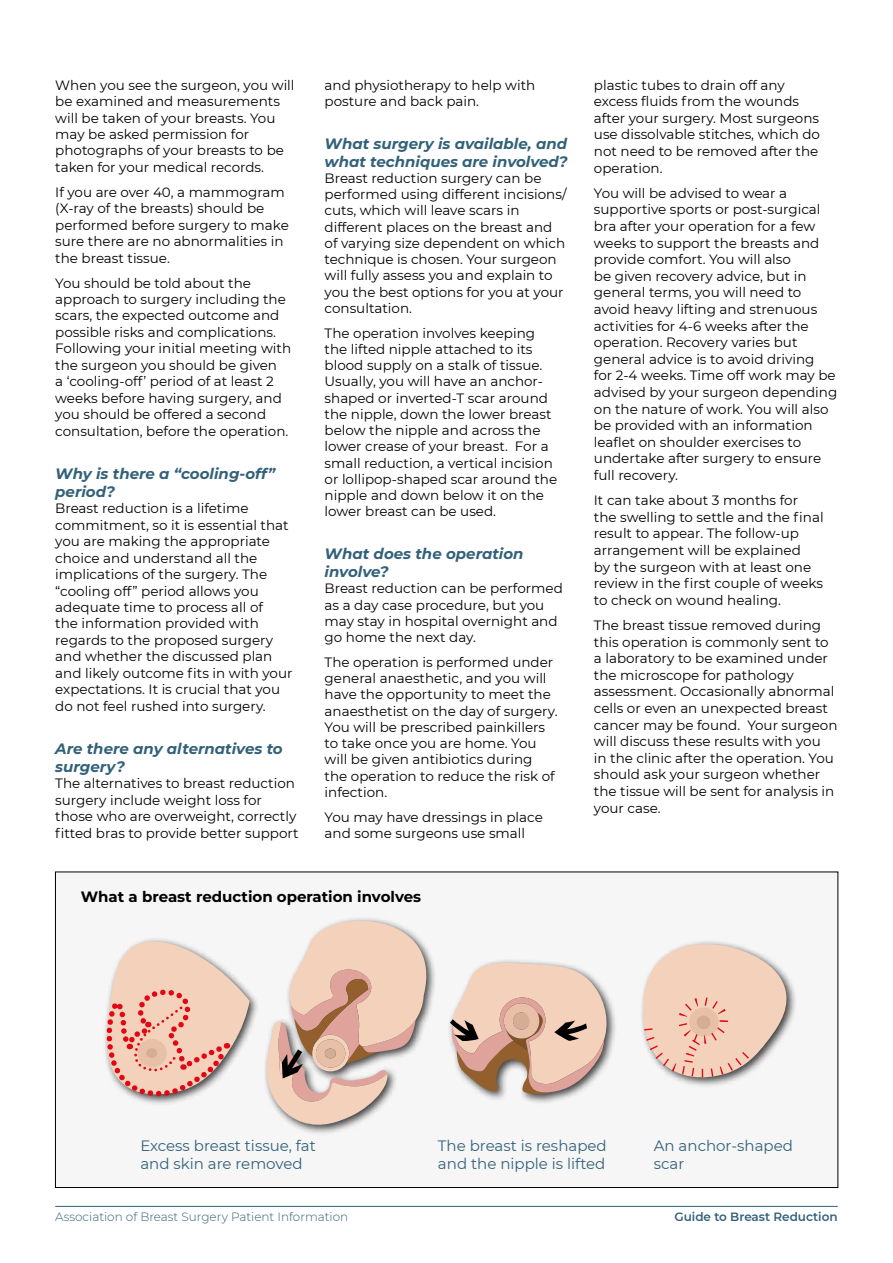
<style>
.page{position:relative;width:893px;height:1263px;background:#fff}
.page>*{position:absolute;margin:0;border:0;box-sizing:border-box;transform-origin:0 0}
.t1{font:italic 700 15px/18.3px "Montserrat";color:#32617a}
.t2{font:15px/18px "Montserrat";color:#32617a}
.t3{font:700 15px "Montserrat";color:#000}
.t4{font:13.5px/16.6px "Montserrat";color:#000}
.t5{font:300 12px "Montserrat";color:#32617a}
.t6{font:600 12px "Montserrat";color:#32617a}
</style>
<div class="page">
<hr style="left:55px;top:1206px;width:783px;height:1px;background:#32617a">
<div style="left:55px;top:872px;width:783px;height:315px;background:#f6f6f6"></div>
<svg style="left:106px;top:938px;width:144px;height:165px"></svg>
<svg style="left:641px;top:941px;width:145px;height:143px"></svg>
<svg style="left:265px;top:921px;width:165px;height:204px"></svg>
<svg style="left:450px;top:962px;width:160px;height:133px"></svg>
<p class="t4" style="left:55px;top:76px;width:241px">When you see the surgeon, you will be examined and measurements will be taken of your breasts. You may be asked permission for photographs of your breasts to be taken for your medical records.</p>
<p class="t4" style="left:55px;top:183px;width:235px">If you are over 40, a mammogram (X-ray of the breasts) should be performed before surgery to make sure there are no abnormalities in the breast tissue.</p>
<p class="t4" style="left:55px;top:274px;width:237px">You should be told about the approach to surgery including the scars, the expected outcome and possible risks and complications.<br>Following your initial meeting with the surgeon you should be given<br>a ‘cooling-off’ period of at least 2 weeks before having surgery, and you should be offered a second consultation, before the operation.</p>
<p class="t1" style="left:55px;top:463px;width:221px">Why is there a “cooling-off” period?</p>
<p class="t4" style="left:55px;top:500px;width:239px">Breast reduction is a lifetime commitment, so it is essential that you are making the appropriate choice and understand all the implications of the surgery. The “cooling off” period allows you adequate time to process all of<br>the information provided with regards to the proposed surgery and whether the discussed plan and likely outcome fits in with your expectations. It is crucial that you do not feel rushed into surgery.</p>
<p class="t1" style="left:55px;top:738px;width:229px">Are there any alternatives to surgery?</p>
<p class="t4" style="left:55px;top:775px;width:245px">The alternatives to breast reduction surgery include weight loss for those who are overweight, correctly fitted bras to provide better support</p>
<p class="t4" style="left:325px;top:76px;width:212px;line-height:16.2px">and physiotherapy to help with posture and back pain.</p>
<p class="t1" style="left:325px;top:134px;width:245px">What surgery is available, and what techniques are involved?</p>
<p class="t4" style="left:325px;top:170px;width:243px;line-height:16.2px">Breast reduction surgery can be performed using different incisions/ cuts, which will leave scars in different places on the breast and of varying size dependent on which technique is chosen. Your surgeon will fully assess you and explain to you the best options for you at your consultation.</p>
<p class="t4" style="left:325px;top:324px;width:234px;line-height:16.2px">The operation involves keeping the lifted nipple attached to its blood supply on a stalk of tissue.<br>Usually, you will have an anchor&shy;shaped or inverted-T scar around the nipple, down the lower breast below the nipple and across the lower crease of your breast. For a small reduction, a vertical incision or lollipop-shaped scar around the nipple and down below it on the lower breast can be used.</p>
<p class="t1" style="left:325px;top:544px;width:200px">What does the operation involve?</p>
<p class="t4" style="left:325px;top:580px;width:240px;line-height:16.2px">Breast reduction can be performed as a day case procedure, but you may stay in hospital overnight and go home the next day.</p>
<p class="t4" style="left:325px;top:653px;width:234px;line-height:16.2px">The operation is performed under general anaesthetic, and you will have the opportunity to meet the anaesthetist on the day of surgery.<br>You will be prescribed painkillers to take once you are home. You will be given antibiotics during the operation to reduce the risk of infection.</p>
<p class="t4" style="left:325px;top:808px;width:220px;line-height:16.2px">You may have dressings in place and some surgeons use small</p>
<p class="t3" style="left:81px;top:887px;width:342px">What a breast reduction operation involves</p>
<p class="t4" style="left:594px;top:76px;width:228px">plastic tubes to drain off any excess fluids from the wounds after your surgery. Most surgeons use dissolvable stitches, which do not need to be removed after the operation.</p>
<p class="t4" style="left:594px;top:184px;width:245px">You will be advised to wear a supportive sports or post-surgical bra after your operation for a few weeks to support the breasts and provide comfort. You will also<br>be given recovery advice, but in general terms, you will need to avoid heavy lifting and strenuous activities for 4-6 weeks after the operation. Recovery varies but general advice is to avoid driving<br>for 2-4 weeks. Time off work may be advised by your surgeon depending on the nature of work. You will also be provided with an information leaflet on shoulder exercises to undertake after surgery to ensure full recovery.</p>
<p class="t4" style="left:594px;top:492px;width:231px">It can take about 3 months for the swelling to settle and the final result to appear. The follow-up arrangement will be explained<br>by the surgeon with at least one review in the first couple of weeks to check on wound healing.</p>
<p class="t4" style="left:594px;top:616px;width:245px">The breast tissue removed during this operation is commonly sent to a laboratory to be examined under the microscope for pathology assessment. Occasionally abnormal cells or even an unexpected breast cancer may be found. Your surgeon will discuss these results with you<br>in the clinic after the operation. You should ask your surgeon whether the tissue will be sent for analysis in your case.</p>
<p class="t2" style="left:140px;top:1136px;width:177px">Excess breast tissue, fat and skin are removed</p>
<p class="t2" style="left:438px;top:1136px;width:170px">The breast is reshaped and the nipple is lifted</p>
<p class="t2" style="left:654px;top:1136px;width:141px">An anchor-shaped scar</p>
<p class="t5" style="left:55px;top:1209px;width:294px">Association of Breast Surgery Patient Information</p>
<p class="t6" style="left:674px;top:1209px;width:165px">Guide to Breast Reduction</p>
</div>
